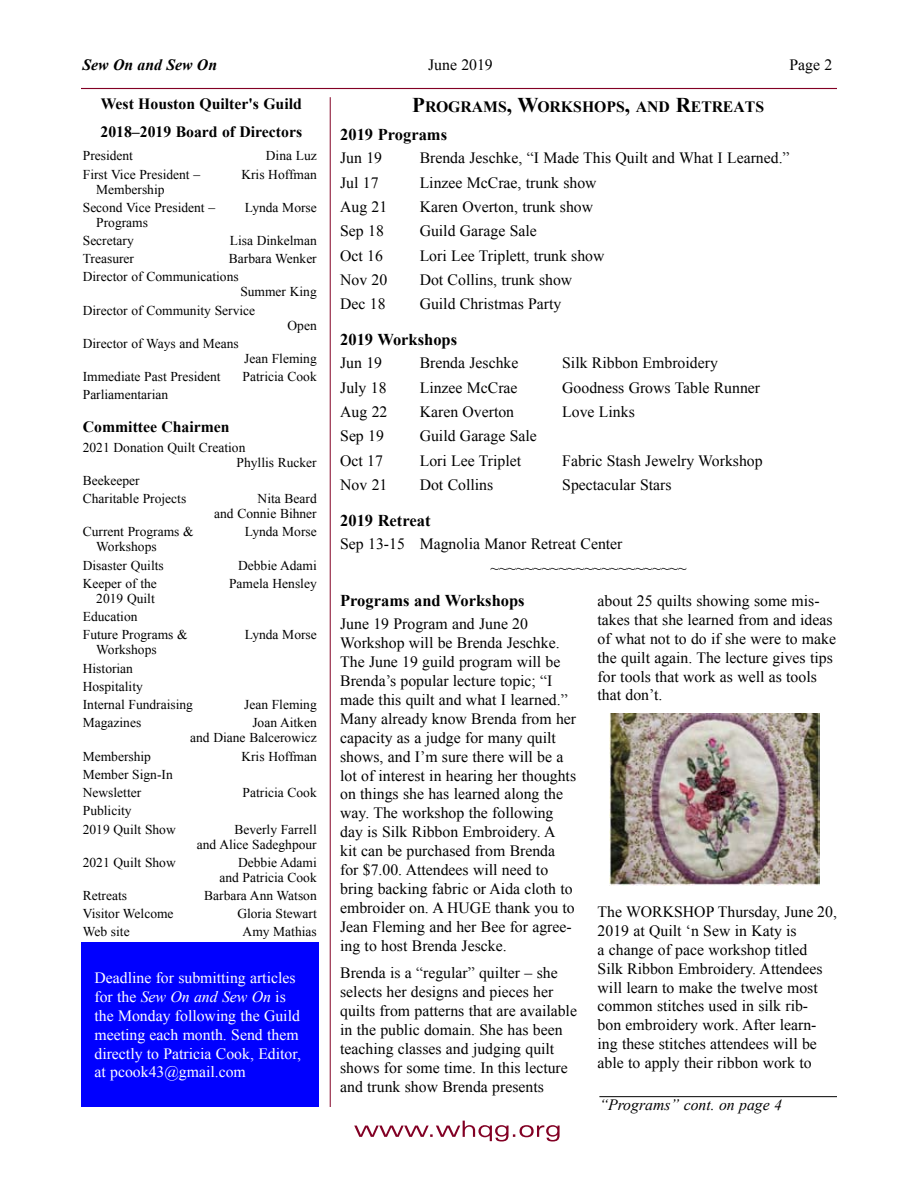
<style>
.page{position:relative;width:918px;height:1188px;background:#fff}
.page>*{position:absolute;margin:0;border:0;box-sizing:border-box;transform-origin:0 0}
.t1{font:700 16.5px "Times New Roman";color:#000}
.t2{font:15.75px/18.9px "Times New Roman";color:#000}
.t3{font:15.75px/18.9px "Times New Roman";color:#fff}
.t4{font:700 15.75px/27.6px "Times New Roman";color:#000}
.t5{font:italic 15.75px "Times New Roman";color:#000}
.t6{font:italic 700 15.75px "Times New Roman";color:#000}
.t7{font:13.5px/18.3px "Times New Roman";color:#000}
.s1{font-style:italic}
.s2{font-size:21px}
</style>
<div class="page">
<hr style="left:81px;top:88px;width:756px;height:1px;background:#820024">
<svg style="left:354px;top:1121px;width:206px;height:21px"></svg>
<hr style="left:330px;top:97px;width:1px;height:1010px;background:#820024">
<div style="left:81px;top:943px;width:238px;height:164px;background:#00f"></div>
<hr style="left:599px;top:1096px;width:238px;height:1px;background:#000">
<img style="left:609px;top:714px;width:211px;height:172px">
<p class="t6" style="left:82px;top:54px;width:136px">Sew On and Sew On</p>
<p class="t2" style="left:428px;top:55px;width:66px">June 2019</p>
<p class="t2" style="left:790px;top:55px;width:32px">Page</p>
<p class="t4" style="left:100px;top:90px;width:203px">West Houston Quilter's Guild<br>2018–2019 Board of Directors</p>
<p class="t7" style="left:83px;top:146px;width:52px">President</p>
<p class="t7" style="left:266px;top:146px;width:52px">Dina Luz</p>
<p class="t7" style="left:83px;top:165px;width:119px">First Vice President –</p>
<p class="t7" style="left:241px;top:165px;width:77px">Kris Hoffman</p>
<p class="t7" style="left:83px;top:180px;width:134px;text-indent:14px">Membership<br>Second Vice President –</p>
<p class="t7" style="left:245px;top:198px;width:73px">Lynda Morse</p>
<p class="t7" style="left:83px;top:213px;width:67px;text-indent:14px">Programs<br>Secretary</p>
<p class="t7" style="left:230px;top:231px;width:88px">Lisa Dinkelman</p>
<p class="t7" style="left:83px;top:249px;width:235px;text-indent:146px">Barbara Wenker<br>Director of Communications</p>
<p class="t7" style="left:83px;top:283px;width:235px;text-indent:158px">Summer King<br>Director of Community Service</p>
<p class="t7" style="left:288px;top:316px;width:31px">Open</p>
<p class="t7" style="left:83px;top:334px;width:157px">Director of Ways and Means</p>
<p class="t7" style="left:244px;top:349px;width:74px">Jean Fleming</p>
<p class="t7" style="left:83px;top:367px;width:139px">Immediate Past President</p>
<p class="t7" style="left:243px;top:367px;width:76px">Patricia Cook</p>
<p class="t7" style="left:83px;top:386px;width:87px">Parliamentarian</p>
<p class="t4" style="left:83px;top:413px;width:148px">Committee Chairmen</p>
<p class="t7" style="left:237px;top:439px;width:82px;line-height:15px;text-indent:-154px">2021 Donation Quilt Creation<br>Phyllis Rucker</p>
<p class="t7" style="left:83px;top:471px;width:105px">Beekeeper<br>Charitable Projects</p>
<p class="t7" style="left:83px;top:249px;width:53px">Treasurer</p>
<p class="t7" style="left:214px;top:491px;width:104px;line-height:15px;text-align:right">Nita Beard<br>and Connie Bihner</p>
<p class="t7" style="left:83px;top:523px;width:112px">Current Programs &amp;</p>
<p class="t7" style="left:245px;top:523px;width:73px">Lynda Morse</p>
<p class="t7" style="left:83px;top:538px;width:82px;text-align:center">Workshops<br>Disaster Quilts</p>
<p class="t7" style="left:238px;top:556px;width:80px">Debbie Adami</p>
<p class="t7" style="left:83px;top:574px;width:76px">Keeper of the</p>
<p class="t7" style="left:229px;top:574px;width:89px">Pamela Hensley</p>
<p class="t7" style="left:83px;top:589px;width:106px;text-indent:14px">2019 Quilt<br>Education<br>Future Programs &amp;</p>
<p class="t7" style="left:245px;top:625px;width:73px">Lynda Morse</p>
<p class="t7" style="left:83px;top:641px;width:112px;text-indent:13px">Workshops<br>Historian<br>Hospitality<br>Internal Fundraising</p>
<p class="t7" style="left:244px;top:695px;width:74px">Jean Fleming</p>
<p class="t7" style="left:83px;top:713px;width:60px">Magazines</p>
<p class="t7" style="left:190px;top:715px;width:128px;line-height:15px;text-align:right">Joan Aitken<br>and Diane Balcerowicz</p>
<p class="t7" style="left:83px;top:747px;width:70px">Membership</p>
<p class="t7" style="left:241px;top:747px;width:77px">Kris Hoffman</p>
<p class="t7" style="left:83px;top:765px;width:91px">Member Sign-In<br>Newsletter</p>
<p class="t7" style="left:243px;top:783px;width:76px">Patricia Cook</p>
<p class="t7" style="left:83px;top:801px;width:94px">Publicity<br>2019 Quilt Show</p>
<p class="t7" style="left:197px;top:821px;width:121px;line-height:15px;text-align:right">Beverly Farrell<br>and Alice Sadeghpour</p>
<p class="t7" style="left:83px;top:853px;width:94px">2021 Quilt Show</p>
<p class="t7" style="left:219px;top:855px;width:99px;line-height:15px;text-align:right">Debbie Adami and Patricia Cook</p>
<p class="t7" style="left:83px;top:886px;width:46px">Retreats</p>
<p class="t7" style="left:204px;top:886px;width:114px">Barbara Ann Watson</p>
<p class="t7" style="left:83px;top:904px;width:92px">Visitor Welcome</p>
<p class="t7" style="left:237px;top:904px;width:81px">Gloria Stewart</p>
<p class="t7" style="left:83px;top:923px;width:48px">Web site</p>
<p class="t7" style="left:243px;top:923px;width:76px">Amy Mathias</p>
<p class="t3" style="left:94px;top:968px;width:208px">Deadline for submitting articles for the <span class="s1">Sew On and Sew On</span> is the Monday following the Guild meeting each month. Send them directly to Patricia Cook, Editor, at pcook43@gmail.com</p>
<p class="t4" style="left:412px;top:93px;width:353px"><span class="s2">P</span>rograms<span class="s2">, W</span>orkshops<span class="s2">,</span> and <span class="s2">R</span>etreats</p>
<p class="t1" style="left:340px;top:123px;width:108px">2019 Programs</p>
<p class="t2" style="left:340px;top:148px;width:43px">Jun 19</p>
<p class="t2" style="left:420px;top:148px;width:371px">Brenda Jeschke, “I Made This Quilt and What I Learned.”</p>
<p class="t2" style="left:340px;top:173px;width:40px">Jul 17</p>
<p class="t2" style="left:420px;top:173px;width:178px">Linzee McCrae, trunk show</p>
<p class="t2" style="left:340px;top:197px;width:49px">Aug 21</p>
<p class="t2" style="left:420px;top:197px;width:175px">Karen Overton, trunk show</p>
<p class="t2" style="left:340px;top:221px;width:45px">Sep 18</p>
<p class="t2" style="left:420px;top:221px;width:119px">Guild Garage Sale</p>
<p class="t2" style="left:340px;top:246px;width:44px">Oct 16</p>
<p class="t2" style="left:420px;top:246px;width:186px">Lori Lee Triplett, trunk show</p>
<p class="t2" style="left:340px;top:270px;width:49px">Nov 20</p>
<p class="t2" style="left:420px;top:270px;width:154px">Dot Collins, trunk show</p>
<p class="t2" style="left:340px;top:294px;width:47px">Dec 18</p>
<p class="t2" style="left:420px;top:294px;width:143px">Guild Christmas Party</p>
<p class="t1" style="left:340px;top:328px;width:119px">2019 Workshops</p>
<p class="t2" style="left:340px;top:353px;width:43px">Jun 19</p>
<p class="t2" style="left:420px;top:353px;width:100px">Brenda Jeschke</p>
<p class="t2" style="left:562px;top:353px;width:157px">Silk Ribbon Embroidery</p>
<p class="t2" style="left:340px;top:378px;width:48px">July 18</p>
<p class="t2" style="left:420px;top:378px;width:99px">Linzee McCrae</p>
<p class="t2" style="left:562px;top:378px;width:199px">Goodness Grows Table Runner</p>
<p class="t2" style="left:340px;top:402px;width:49px">Aug 22</p>
<p class="t2" style="left:420px;top:402px;width:96px">Karen Overton</p>
<p class="t2" style="left:562px;top:402px;width:74px">Love Links</p>
<p class="t2" style="left:340px;top:426px;width:45px">Sep 19</p>
<p class="t2" style="left:420px;top:426px;width:119px">Guild Garage Sale</p>
<p class="t2" style="left:340px;top:451px;width:44px">Oct 17</p>
<p class="t2" style="left:420px;top:451px;width:103px">Lori Lee Triplet</p>
<p class="t2" style="left:562px;top:451px;width:202px">Fabric Stash Jewelry Workshop</p>
<p class="t2" style="left:340px;top:475px;width:49px">Nov 21</p>
<p class="t2" style="left:420px;top:475px;width:75px">Dot Collins</p>
<p class="t2" style="left:562px;top:475px;width:111px">Spectacular Stars</p>
<p class="t1" style="left:340px;top:509px;width:92px">2019 Retreat</p>
<p class="t2" style="left:491px;top:531px;width:197px;line-height:24.3px;text-indent:-150px">Sep 13-15 Magnolia Manor Retreat Center ~~~~~~~~~~~~~~~~~~~~~~~</p>
<p class="t1" style="left:340px;top:589px;width:186px">Programs and Workshops</p>
<p class="t2" style="left:340px;top:614px;width:237px">June 19 Program and June 20<br>Workshop will be Brenda Jeschke.<br>The June 19 guild program will be<br>Brenda’s popular lecture topic; “I made this quilt and what I learned.”<br>Many already know Brenda from her capacity as a judge for many quilt shows, and I’m sure there will be a lot of interest in hearing her thoughts on things she has learned along the way. The workshop the following day is Silk Ribbon Embroidery. A<br>kit can be purchased from Brenda for $7.00. Attendees will need to bring backing fabric or Aida cloth to embroider on. A HUGE thank you to<br>Jean Fleming and her Bee for agree&shy;ing to host Brenda Jescke.</p>
<p class="t2" style="left:340px;top:963px;width:238px">Brenda is a “regular” quilter – she selects her designs and pieces her quilts from patterns that are available in the public domain. She has been teaching classes and judging quilt shows for some time. In this lecture and trunk show Brenda presents</p>
<p class="t2" style="left:598px;top:591px;width:240px">about 25 quilts showing some mis&shy;takes that she learned from and ideas of what not to do if she were to make the quilt again. The lecture gives tips for tools that work as well as tools that don’t.</p>
<p class="t2" style="left:598px;top:902px;width:241px">The WORKSHOP Thursday, June 20, 2019 at Quilt ‘n Sew in Katy is<br>a change of pace workshop titled<br>Silk Ribbon Embroidery. Attendees will learn to make the twelve most common stitches used in silk rib-<br>bon embroidery work. After learn&shy;ing these stitches attendees will be able to apply their ribbon work to</p>
<p class="t5" style="left:599px;top:1094px;width:172px">“Programs” cont. on page</p>
</div>
